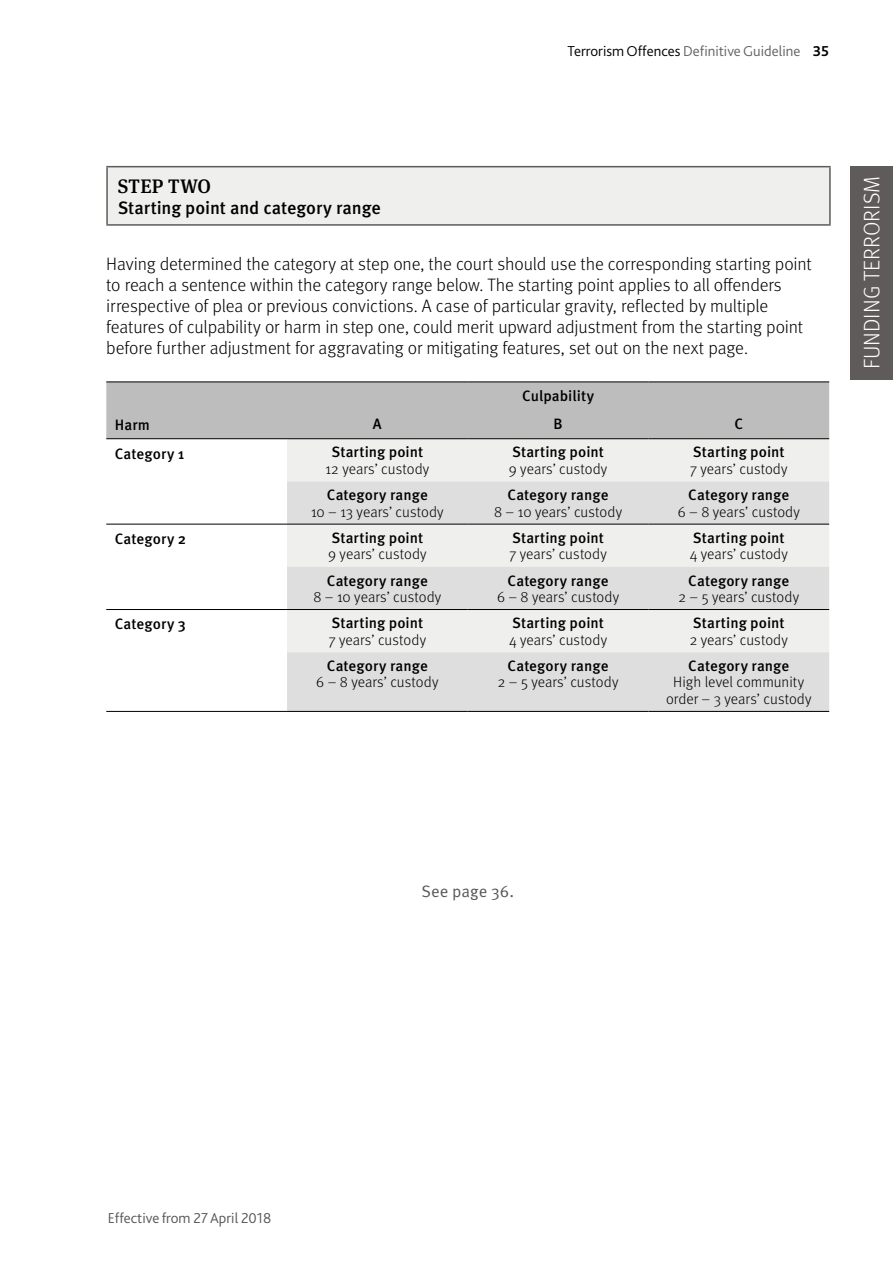
<style>
.page{position:relative;width:893px;height:1263px;background:#fff}
.page>*{position:absolute;margin:0;border:0;box-sizing:border-box;transform-origin:0 0}
.t1{font:300 22.5px "Meta OT";letter-spacing:.005em;color:#fff}
.A_head{font:500 19.5px "Meta Serif OT";letter-spacing:.015em;color:#000}
.BODY{font:300 18px/21px "Meta OT";letter-spacing:-.01em;color:#000}
.BODY-2{font:500 18px "Meta OT";letter-spacing:-.005em;color:#000}
.BODY-3{font:16.5px "Meta OT Norm";letter-spacing:.005em;color:#575756}
.table_text{font:300 15px/16.5px "Meta OT";color:#000;text-align:center}
.t2{font:300 15px "Bliss 2";color:#646363}
.table_text-2{font:500 15px "Meta OT";letter-spacing:.005em;color:#000}
.t3{font:300 15px "Bliss 2";color:#575756}
.table_text_bold{font:500 15px "Meta OT";letter-spacing:.005em;color:#000}
.s1{color:#000}
.s2{font-weight:700;color:#000}
.s3{font-weight:500}
</style>
<div class="page">
<div style="left:850px;top:166px;width:43px;height:213px;background:#5e5b5a"></div>
<div style="left:107px;top:167px;width:723px;height:58px;background:#efefee"></div>
<hr style="left:106px;top:167px;width:2px;height:57px;background:#5e5b5a">
<hr style="left:106px;top:166px;width:725px;height:1px;background:#5e5b5a">
<hr style="left:829px;top:167px;width:2px;height:57px;background:#5e5b5a">
<hr style="left:106px;top:224px;width:725px;height:2px;background:#5e5b5a">
<div style="left:106px;top:383px;width:723px;height:55px;background:#bebdbd"></div>
<div style="left:287px;top:439px;width:542px;height:42px;background:#efefee"></div>
<svg style="left:287px;top:481px;width:542px;height:230px;background:#e4e3e3"></svg>
<hr style="left:106px;top:382px;width:181px;height:1px;background:#000">
<hr style="left:287px;top:382px;width:181px;height:1px;background:#000">
<hr style="left:468px;top:382px;width:180px;height:1px;background:#000">
<hr style="left:648px;top:382px;width:181px;height:1px;background:#000">
<hr style="left:106px;top:438px;width:181px;height:1px;background:#000">
<hr style="left:287px;top:438px;width:181px;height:1px;background:#000">
<hr style="left:468px;top:438px;width:180px;height:1px;background:#000">
<hr style="left:648px;top:438px;width:181px;height:1px;background:#000">
<hr style="left:106px;top:524px;width:181px;height:1px;background:#000">
<hr style="left:287px;top:524px;width:181px;height:1px;background:#000">
<hr style="left:468px;top:524px;width:180px;height:1px;background:#000">
<hr style="left:648px;top:524px;width:181px;height:1px;background:#000">
<hr style="left:106px;top:609px;width:181px;height:1px;background:#000">
<hr style="left:287px;top:609px;width:181px;height:1px;background:#000">
<hr style="left:468px;top:609px;width:180px;height:1px;background:#000">
<hr style="left:648px;top:609px;width:181px;height:1px;background:#000">
<hr style="left:106px;top:711px;width:181px;height:1px;background:#000">
<hr style="left:287px;top:711px;width:181px;height:1px;background:#000">
<hr style="left:468px;top:711px;width:180px;height:1px;background:#000">
<hr style="left:648px;top:711px;width:181px;height:1px;background:#000">
<p class="t2" style="left:567px;top:42px;width:263px"><span class="s1">Terrorism Offences</span> Definitive Guideline <span class="s2">35</span></p>
<p class="A_head" style="left:118px;top:174px;width:95px">STEP TWO</p>
<p class="BODY-2" style="left:118px;top:197px;width:265px">Starting point and category range</p>
<p class="BODY" style="left:106px;top:254px;width:707px">Having determined the category at step one, the court should use the corresponding starting point to reach a sentence within the category range below. The starting point applies to all offenders irrespective of plea or previous convictions. A case of particular gravity, reflected by multiple features of culpability or harm in step one, could merit upward adjustment from the starting point before further adjustment for aggravating or mitigating features, set out on the next page.</p>
<p class="table_text_bold" style="left:115px;top:416px;width:37px">Harm</p>
<p class="table_text_bold" style="left:522px;top:387px;width:73px">Culpability</p>
<p class="table_text-2" style="left:373px;top:415px;width:10px">A</p>
<p class="table_text-2" style="left:553px;top:415px;width:11px">B</p>
<p class="table_text-2" style="left:734px;top:415px;width:10px">C</p>
<p class="table_text-2" style="left:115px;top:445px;width:71px">Category 1</p>
<p class="table_text" style="left:325px;top:444px;width:106px"><span class="s3">Starting point<br></span>12 years’ custody</p>
<p class="table_text" style="left:509px;top:444px;width:100px;text-align:left"><span class="s3">Starting point<br></span>9 years’ custody</p>
<p class="table_text" style="left:690px;top:444px;width:99px;text-align:left"><span class="s3">Starting point<br></span>7 years’ custody</p>
<p class="table_text" style="left:311px;top:487px;width:134px"><span class="s3">Category range<br></span>10 – 13 years’ custody</p>
<p class="table_text" style="left:494px;top:487px;width:129px"><span class="s3">Category range<br></span>8 – 10 years’ custody</p>
<p class="table_text" style="left:678px;top:487px;width:124px"><span class="s3">Category range<br></span>6 – 8 years’ custody</p>
<p class="table_text-2" style="left:115px;top:530px;width:73px">Category 2</p>
<p class="table_text" style="left:328px;top:530px;width:100px;text-align:left"><span class="s3">Starting point<br></span>9 years’ custody</p>
<p class="table_text" style="left:509px;top:530px;width:99px;text-align:left"><span class="s3">Starting point<br></span>7 years’ custody</p>
<p class="table_text" style="left:690px;top:530px;width:100px;text-align:left"><span class="s3">Starting point<br></span>4 years’ custody</p>
<p class="table_text" style="left:313px;top:572px;width:129px"><span class="s3">Category range<br></span>8 – 10 years’ custody</p>
<p class="table_text" style="left:497px;top:572px;width:124px"><span class="s3">Category range<br></span>6 – 8 years’ custody</p>
<p class="table_text" style="left:678px;top:572px;width:122px"><span class="s3">Category range<br></span>2 – 5 years’ custody</p>
<p class="table_text-2" style="left:115px;top:615px;width:73px">Category 3</p>
<p class="table_text" style="left:329px;top:615px;width:99px;text-align:left"><span class="s3">Starting point<br></span>7 years’ custody</p>
<p class="table_text" style="left:509px;top:615px;width:100px;text-align:left"><span class="s3">Starting point<br></span>4 years’ custody</p>
<p class="table_text" style="left:690px;top:615px;width:100px;text-align:left"><span class="s3">Starting point<br></span>2 years’ custody</p>
<p class="table_text" style="left:316px;top:658px;width:124px"><span class="s3">Category range<br></span>6 – 8 years’ custody</p>
<p class="table_text" style="left:498px;top:658px;width:122px"><span class="s3">Category range<br></span>2 – 5 years’ custody</p>
<p class="table_text" style="left:666px;top:658px;width:147px"><span class="s3">Category range<br></span>High level community order – 3 years’ custody</p>
<h1 class="t1" style="left:858px;top:369px;width:195px;rotate:-90deg">FUNDING TERRORISM</h1>
<p class="BODY-3" style="left:421px;top:881px;width:94px">See page 36.</p>
<p class="t3" style="left:108px;top:1208px;width:165px">Effective from 27 April 2018</p>
</div>
